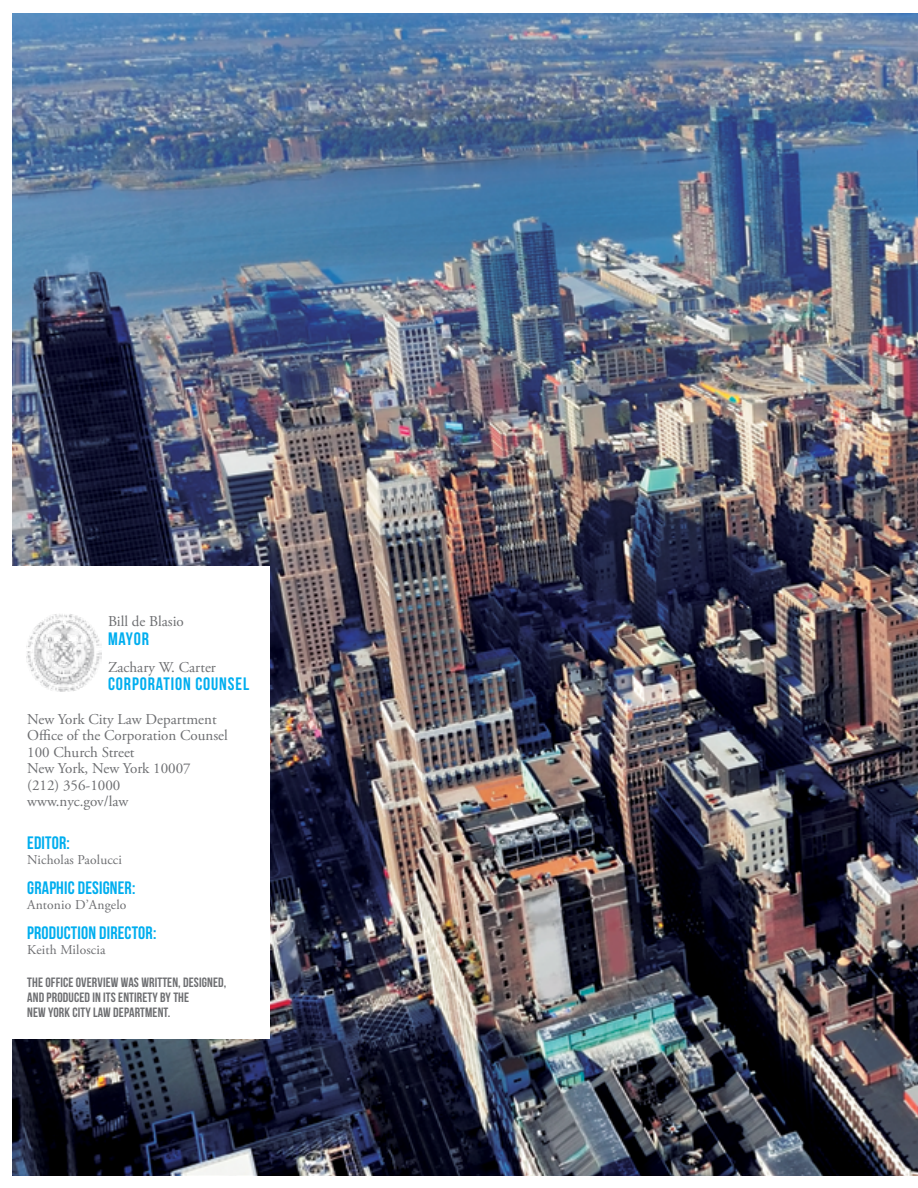
<style>
.page{position:relative;width:918px;height:1188px;background:#fff}
.page>*{position:absolute;margin:0;border:0;box-sizing:border-box;transform-origin:0 0}
.t1{font:18px "Bebas Neue";letter-spacing:.01em;color:#00aeef}
.t2{font:18px "Bebas Neue";letter-spacing:.05em;color:#00aeef}
.t3{font:15px/16.5px "Adobe Garamond Pro";color:#6d6e71}
.t4{font:13.5px/15px "Bebas Neue";letter-spacing:.01em;color:#6d6e71}
.t5{font:13.5px "Adobe Garamond Pro";letter-spacing:.01em;color:#6d6e71}
</style>
<div class="page">
<img style="left:12px;top:14px;width:906px;height:1161px">
<div style="left:0;top:801px;width:270px;height:238px;background:#fff"></div>
<div style="left:0;top:566px;width:270px;height:236px;background:#fff"></div>
<img style="left:26px;top:614px;width:76px;height:78px">
<p class="t3" style="left:108px;top:614px;width:77px">Bill de Blasio</p>
<p class="t1" style="left:108px;top:629px;width:27px">MAYOR</p>
<p class="t3" style="left:108px;top:659px;width:109px">Zachary W. Carter</p>
<p class="t2" style="left:108px;top:674px;width:143px">CORPORATION COUNSEL</p>
<p class="t3" style="left:27px;top:711px;width:202px">New York City Law Department<br>Office of the Corporation Counsel<br>100 Church Street<br>New York, New York 10007<br>(212) 356-1000<br>www.nyc.gov/law</p>
<p class="t1" style="left:27px;top:833px;width:44px">EDITOR:</p>
<p class="t5" style="left:27px;top:852px;width:96px">Nicholas Paolucci</p>
<p class="t1" style="left:27px;top:878px;width:110px">GRAPHIC DESIGNER:</p>
<p class="t5" style="left:27px;top:897px;width:101px">Antonio D’Angelo</p>
<p class="t1" style="left:27px;top:923px;width:131px">PRODUCTION DIRECTOR:</p>
<p class="t5" style="left:27px;top:942px;width:80px">Keith Miloscia</p>
<p class="t4" style="left:27px;top:975px;width:200px">THE OFFICE OVERVIEW WAS WRITTEN, DESIGNED,<br>AND PRODUCED IN ITS ENTIRETY BY THE<br>NEW YORK CITY LAW DEPARTMENT.</p>
</div>
